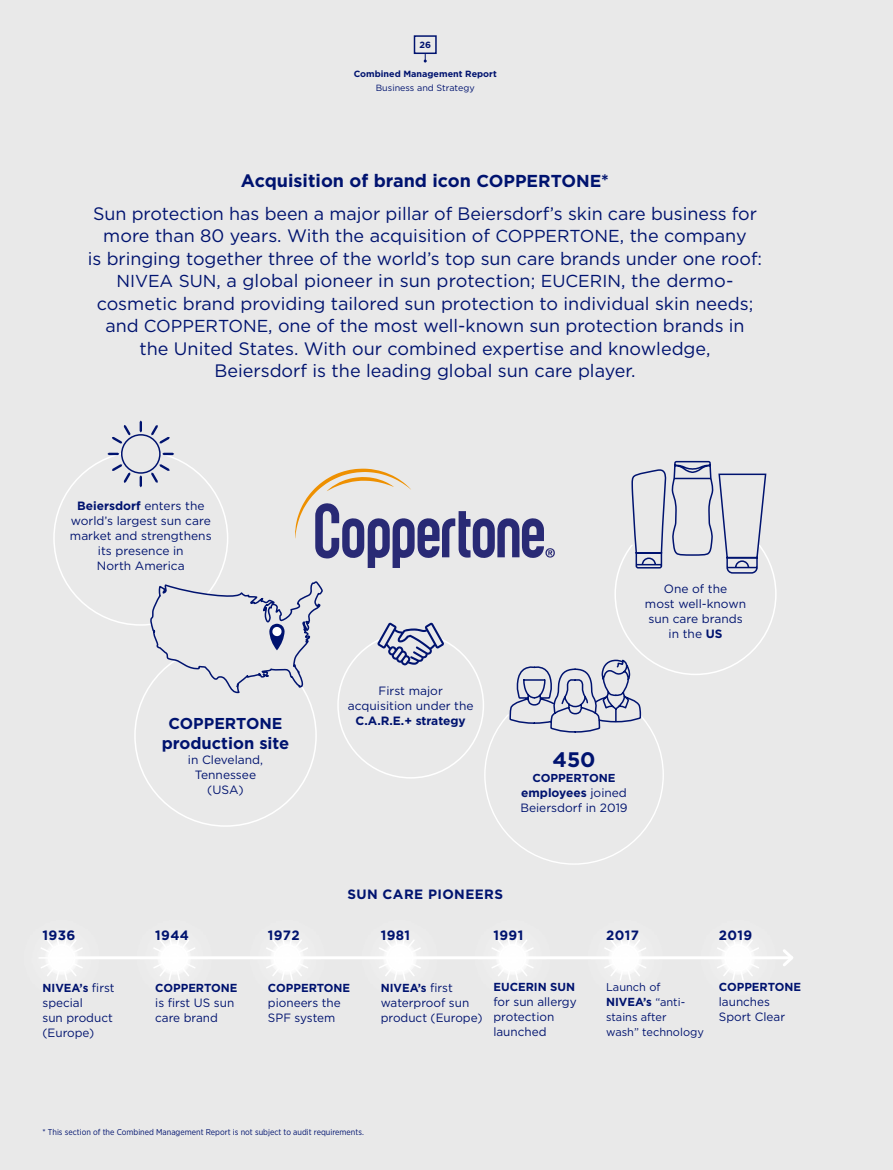
<style>
.page{position:relative;width:893px;height:1170px;background:#fff}
.page>*{position:absolute;margin:0;border:0;box-sizing:border-box;transform-origin:0 0}
.t1{font:700 21px "Gotham";color:#00136f}
.t2{font:18px/22.5px "Gotham";color:#00136f;text-align:center}
.t3{font:700 16.5px "Gotham";color:#00136f}
.t4{font:700 15.75px "Gotham";color:#00136f}
.t5{font:700 13.5px "Gotham";letter-spacing:.03em;color:#00136f}
.t6{font:12px/15px "Gotham";color:#00136f}
.t7{font:700 12px "Gotham";letter-spacing:-.005em;color:#00136f}
.t8{font:700 11.7px "Gotham";color:#00136f}
.t9{font:700 11.55px "Gotham";color:#00136f}
.t10{font:11.25px/15px "Gotham";color:#00136f}
.t11{font:700 9px "Gotham";color:#00136f}
.t12{font:9px "Gotham";color:#00136f}
.t13{font:8.4px "Gotham Narrow";color:#00136f}
.s1{font-weight:700}
.s2{font-weight:700;font-size:17.25px}
.s3{font-size:17.25px}
.s4{font-weight:400;font-size:12px}
.s5{font-weight:400;font-size:11.25px}
</style>
<div class="page">
<div style="left:0;top:0;width:893px;height:1169px;background:#e9e9e9"></div>
<svg style="left:413px;top:35px;width:24px;height:28px"></svg>
<hr style="left:51px;top:956px;width:741px;height:3px;background:#fff">
<div style="left:7px;top:903px;width:109px;height:109px;background:#e9e9e9"></div>
<svg style="left:39px;top:935px;width:45px;height:46px"></svg>
<div style="left:48px;top:944px;width:27px;height:27px;border:2px solid #fff;border-radius:50%"></div>
<div style="left:120px;top:903px;width:109px;height:109px;background:#e9e9e9"></div>
<svg style="left:152px;top:935px;width:45px;height:46px"></svg>
<div style="left:161px;top:944px;width:27px;height:27px;border:2px solid #fff;border-radius:50%"></div>
<div style="left:233px;top:903px;width:108px;height:109px;background:#e9e9e9"></div>
<svg style="left:264px;top:935px;width:46px;height:46px"></svg>
<div style="left:274px;top:944px;width:27px;height:27px;border:2px solid #fff;border-radius:50%"></div>
<div style="left:345px;top:903px;width:109px;height:109px;background:#e9e9e9"></div>
<svg style="left:377px;top:935px;width:45px;height:46px"></svg>
<div style="left:386px;top:944px;width:27px;height:27px;border:2px solid #fff;border-radius:50%"></div>
<div style="left:458px;top:903px;width:109px;height:109px;background:#e9e9e9"></div>
<svg style="left:490px;top:935px;width:45px;height:46px"></svg>
<div style="left:499px;top:944px;width:27px;height:27px;border:2px solid #fff;border-radius:50%"></div>
<div style="left:571px;top:903px;width:108px;height:109px;background:#e9e9e9"></div>
<svg style="left:603px;top:935px;width:45px;height:46px"></svg>
<div style="left:612px;top:944px;width:27px;height:27px;border:2px solid #fff;border-radius:50%"></div>
<div style="left:684px;top:903px;width:108px;height:109px;background:#e9e9e9"></div>
<svg style="left:715px;top:935px;width:46px;height:46px"></svg>
<div style="left:724px;top:944px;width:28px;height:27px;border:2px solid #fff;border-radius:50%"></div>
<svg style="left:617px;top:460px;width:150px;height:114px"></svg>
<svg style="left:146px;top:581px;width:177px;height:113px"></svg>
<svg style="left:500px;top:659px;width:142px;height:74px"></svg>
<svg style="left:377px;top:622px;width:67px;height:43px"></svg>
<div style="left:121px;top:434px;width:40px;height:39px;border:2px solid #00136f;border-radius:50%"></div>
<svg style="left:140px;top:420px;width:2px;height:12px"></svg>
<svg style="left:140px;top:475px;width:2px;height:12px"></svg>
<svg style="left:112px;top:425px;width:18px;height:18px"></svg>
<svg style="left:151px;top:464px;width:19px;height:19px"></svg>
<svg style="left:107px;top:452px;width:12px;height:3px"></svg>
<svg style="left:162px;top:452px;width:12px;height:3px"></svg>
<svg style="left:112px;top:464px;width:18px;height:19px"></svg>
<svg style="left:151px;top:425px;width:19px;height:18px"></svg>
<svg style="left:295px;top:468px;width:260px;height:100px"></svg>
<p class="t11" style="left:419px;top:39px;width:13px">26</p>
<p class="t12" style="left:376px;top:82px;width:100px">Business and Strategy</p>
<p class="t11" style="left:354px;top:68px;width:145px">Combined Management Report</p>
<p class="t2" style="left:93px;top:163px;width:665px;line-height:33px"><span class="s1">Acquisition of brand icon</span> <span class="s2">COPPERTONE</span><span class="s1">*<br></span>Sun protection has been a major pillar of Beiersdorf’s skin care business for</p>
<p class="t2" style="left:88px;top:224px;width:676px">more than 80 years. With the acquisition of <span class="s3">COPPERTONE</span>, the company<br>is bringing together three of the world’s top sun care brands under one roof:<br><span class="s3">NIVEA SUN</span>, a global pioneer in sun protection; <span class="s3">EUCERIN</span>, the dermo&shy;cosmetic brand providing tailored sun protection to individual skin needs; and <span class="s3">COPPERTONE</span>, one of the most well-known sun protection brands in<br>the United States. With our combined expertise and knowledge,<br>Beiersdorf is the leading global sun care player.</p>
<p class="t6" style="left:70px;top:498px;width:143px;text-align:center"><span class="s1">Beiersdorf</span> enters the world’s largest sun care market and strengthens its presence in<br>North America</p>
<p class="t6" style="left:645px;top:581px;width:103px;text-align:center">One of the<br>most well-known sun care brands in the <span class="s1">US</span></p>
<p class="t6" style="left:348px;top:683px;width:127px;text-align:center">First major acquisition under the</p>
<p class="t7" style="left:356px;top:712px;width:112px">C.A.R.E.+ strategy</p>
<p class="t4" style="left:169px;top:713px;width:115px">COPPERTONE</p>
<p class="t3" style="left:162px;top:731px;width:129px">production site</p>
<p class="t6" style="left:188px;top:751px;width:77px;text-align:center">in Cleveland,<br>Tennessee (USA)</p>
<p class="t1" style="left:552px;top:746px;width:45px">450</p>
<p class="t9" style="left:532px;top:770px;width:85px">COPPERTONE</p>
<p class="t6" style="left:520px;top:785px;width:109px"><span class="s1">employees</span> joined<br>Beiersdorf in 2019</p>
<p class="t5" style="left:347px;top:885px;width:157px">SUN CARE PIONEERS</p>
<p class="t5" style="left:43px;top:925px;width:35px">1936</p>
<p class="t5" style="left:155px;top:925px;width:35px">1944</p>
<p class="t5" style="left:268px;top:925px;width:33px">1972</p>
<p class="t8" style="left:43px;top:979px;width:74px">NIVEA’s <span class="s4">first</span></p>
<p class="t6" style="left:43px;top:994px;width:72px">special<br>sun product (Europe)</p>
<p class="t8" style="left:155px;top:979px;width:84px">COPPERTONE</p>
<p class="t6" style="left:155px;top:994px;width:81px">is first US sun care brand</p>
<p class="t8" style="left:268px;top:979px;width:84px">COPPERTONE</p>
<p class="t6" style="left:268px;top:994px;width:74px">pioneers the<br>SPF system</p>
<p class="t5" style="left:381px;top:925px;width:31px">1981</p>
<p class="t5" style="left:493px;top:925px;width:31px">1991</p>
<p class="t5" style="left:719px;top:925px;width:35px">2019</p>
<p class="t5" style="left:606px;top:925px;width:34px">2017</p>
<p class="t8" style="left:381px;top:979px;width:74px">NIVEA’s <span class="s4">first</span></p>
<p class="t6" style="left:381px;top:994px;width:103px">waterproof sun product (Europe)</p>
<p class="t8" style="left:493px;top:979px;width:83px">EUCERIN SUN</p>
<p class="t6" style="left:493px;top:994px;width:85px">for sun allergy protection launched</p>
<p class="t10" style="left:606px;top:979px;width:56px">Launch of</p>
<p class="t8" style="left:606px;top:993px;width:81px">NIVEA’s <span class="s5">“anti-</span></p>
<p class="t10" style="left:606px;top:1009px;width:99px">stains after<br>wash” technology</p>
<p class="t8" style="left:719px;top:979px;width:84px">COPPERTONE</p>
<p class="t6" style="left:719px;top:994px;width:68px">launches<br>Sport Clear</p>
<p class="t13" style="left:43px;top:1126px;width:323px">* This section of the Combined Management Report is not subject to audit requirements.</p>
</div>
